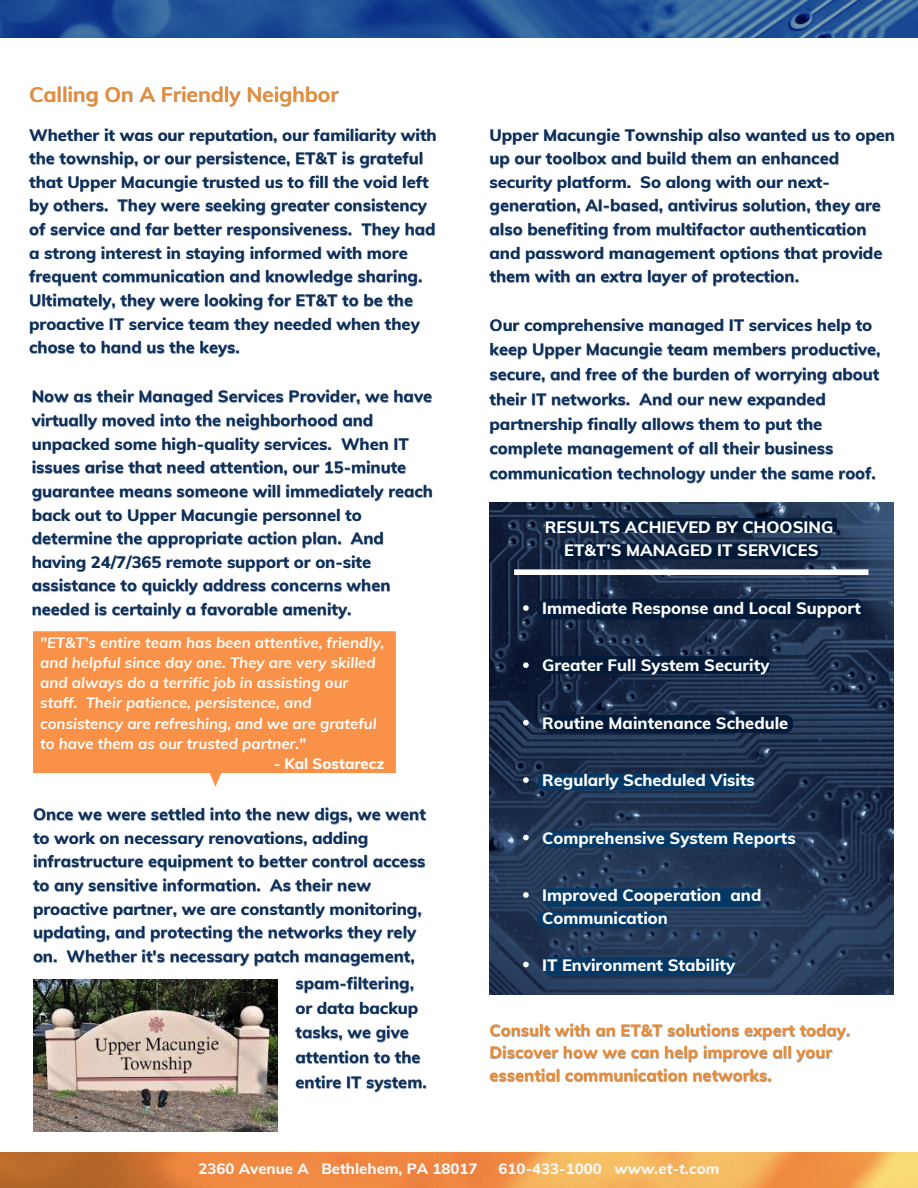
<style>
.page{position:relative;width:918px;height:1188px;background:#fff}
.page>*{position:absolute;margin:0;border:0;box-sizing:border-box;transform-origin:0 0}
.t1{font:700 21px "Muli";color:#ea8c33}
.t2{font:800 16.5px/23.7px "Muli";color:#0d2f59}
.t3{font:800 16.5px/22.5px "Muli";color:#fff}
.t4{font:800 16.5px/22.5px "Muli";color:#ea8c33}
.t5{font:italic 700 15px/20.2px "Muli";color:#fff}
.t6{font:800 15px "Muli";color:#f8f8f8}
.t7{font:800 15px "Muli";color:#fff}
.s1{color:rgb(13 47 89/.4)}
.s2{font-style:italic}
</style>
<div class="page">
<img style="left:0;top:1152px;width:918px;height:36px">
<img style="left:0;top:0;width:918px;height:37px">
<svg style="left:33px;top:631px;width:363px;height:156px;background:#f99b58"></svg>
<img style="left:490px;top:503px;width:403px;height:492px">
<div style="left:514px;top:569px;width:354px;height:6px;background:#fff"></div>
<img style="left:33px;top:980px;width:245px;height:151px">
<div style="left:537px;top:599px;width:326px;height:20px;background:#031a39;border-radius:8px"></div>
<svg style="left:523px;top:605px;width:6px;height:6px"></svg>
<div style="left:545px;top:518px;width:291px;height:14px;background:#031a39"></div>
<div style="left:560px;top:544px;width:260px;height:16px;background:#031a39;border-radius:8px"></div>
<div style="left:543px;top:831px;width:250px;height:17px;background:#043966;border-radius:8px"></div>
<svg style="left:523px;top:835px;width:6px;height:5px"></svg>
<div style="left:543px;top:656px;width:227px;height:18px;background:#031a39;border-radius:8px"></div>
<svg style="left:523px;top:662px;width:6px;height:6px"></svg>
<div style="left:543px;top:888px;width:218px;height:19px;background:#043966;border-radius:8px"></div>
<div style="left:537px;top:911px;width:131px;height:17px;background:#043966;border-radius:8px"></div>
<svg style="left:523px;top:892px;width:6px;height:6px"></svg>
<div style="left:543px;top:957px;width:192px;height:19px;background:#043966;border-radius:8px"></div>
<svg style="left:523px;top:962px;width:6px;height:5px"></svg>
<div style="left:543px;top:715px;width:250px;height:18px;background:#031a39;border-radius:8px"></div>
<svg style="left:523px;top:720px;width:6px;height:5px"></svg>
<div style="left:537px;top:773px;width:218px;height:17px;background:#043966;border-radius:8px"></div>
<svg style="left:523px;top:777px;width:6px;height:6px"></svg>
<p class="t1" style="left:29px;top:81px;width:311px">Calling On A Friendly Neighbor</p>
<p class="t2" style="left:29px;top:122px;width:409px">Whether it was our reputation, our familiarity with the township, or our persistence, ET&amp;T is grateful that Upper Macungie trusted us to fill the void left by others. They were seeking greater consistency of service and far better responsiveness. They had a strong interest in staying informed with more frequent communication and knowledge sharing.<br>Ultimately, they were looking for ET&amp;T to be the proactive IT service team they needed when they chose to hand us the keys.</p>
<p class="t2" style="left:32px;top:384px;width:403px">Now as their Managed Services Provider, we have virtually moved into the neighborhood and unpacked some high-quality services. When IT issues arise that need attention, our 15-minute guarantee means someone will immediately reach back out to Upper Macungie personnel to determine the appropriate action plan. <span class="s1">And </span>having 24/7/365 remote support or on-site assistance to quickly address concerns when needed is certainly a favorable amenity.</p>
<p class="t5" style="left:40px;top:632px;width:346px">"ET&amp;T’s entire team has been attentive, friendly, and helpful since day one. They are very skilled and always do a terrific job in assisting our staff. Their patience, persistence, and consistency are refreshing, and we are grateful to have them as our trusted partner."</p>
<p class="t7" style="left:274px;top:754px;width:112px">- Kal Sostarecz</p>
<p class="t2" style="left:33px;top:802px;width:394px">Once we were settled into the new digs, we went to work on necessary renovations, adding infrastructure equipment to better control access to any sensitive information. As their new proactive partner, we are constantly monitoring, updating, and protecting the networks they rely <span class="s1">on.</span> Whether it's necessary patch management,</p>
<p class="t2" style="left:295px;top:970px;width:133px;line-height:24.8px">spam-filtering, or data backup tasks, we give attention to the entire IT system.</p>
<p class="t2" style="left:490px;top:122px;width:407px">Upper Macungie Township also wanted us to open up our toolbox and build them an enhanced security platform. So along with our next&shy;generation, AI-based, antivirus solution, they are also benefiting from multifactor authentication and password management options that provide them with an extra layer of protection.</p>
<p class="t2" style="left:490px;top:312px;width:393px;line-height:24.8px">Our comprehensive managed IT services help to keep Upper Macungie team members productive, secure, and free of the burden of worrying about their IT networks. And our new expanded partnership finally allows them to put the complete management of all their business communication technology under the same roof.</p>
<p class="t3" style="left:545px;top:516px;width:290px">RESULTS ACHIEVED BY CHOOSING</p>
<p class="t3" style="left:564px;top:538px;width:256px">ET&amp;T’S MANAGED IT SERVICES</p>
<p class="t3" style="left:542px;top:597px;width:320px">Immediate Response and Local Support</p>
<p class="t3" style="left:542px;top:654px;width:229px">Greater Full System Security</p>
<p class="t3" style="left:542px;top:711px;width:248px">Routine Maintenance Schedule</p>
<p class="t3" style="left:542px;top:769px;width:214px">Regularly Scheduled Visits</p>
<p class="t3" style="left:542px;top:826px;width:255px">Comprehensive System Reports</p>
<p class="t3" style="left:542px;top:884px;width:221px">Improved Cooperation and<br>Communication</p>
<p class="t3" style="left:542px;top:953px;width:194px">IT Environment Stability</p>
<p class="t4" style="left:490px;top:1019px;width:362px">Consult with an ET&amp;T solutions expert today.</p>
<p class="t4" style="left:490px;top:1041px;width:344px">Discover how we can help improve all your essential communication networks.</p>
<p class="t6" style="left:199px;top:1159px;width:280px">2360 Avenue A Bethlehem, PA 18017</p>
<p class="t6" style="left:499px;top:1159px;width:222px">610-433-1000 <span class="s2">www.et-t.com</span></p>
</div>
